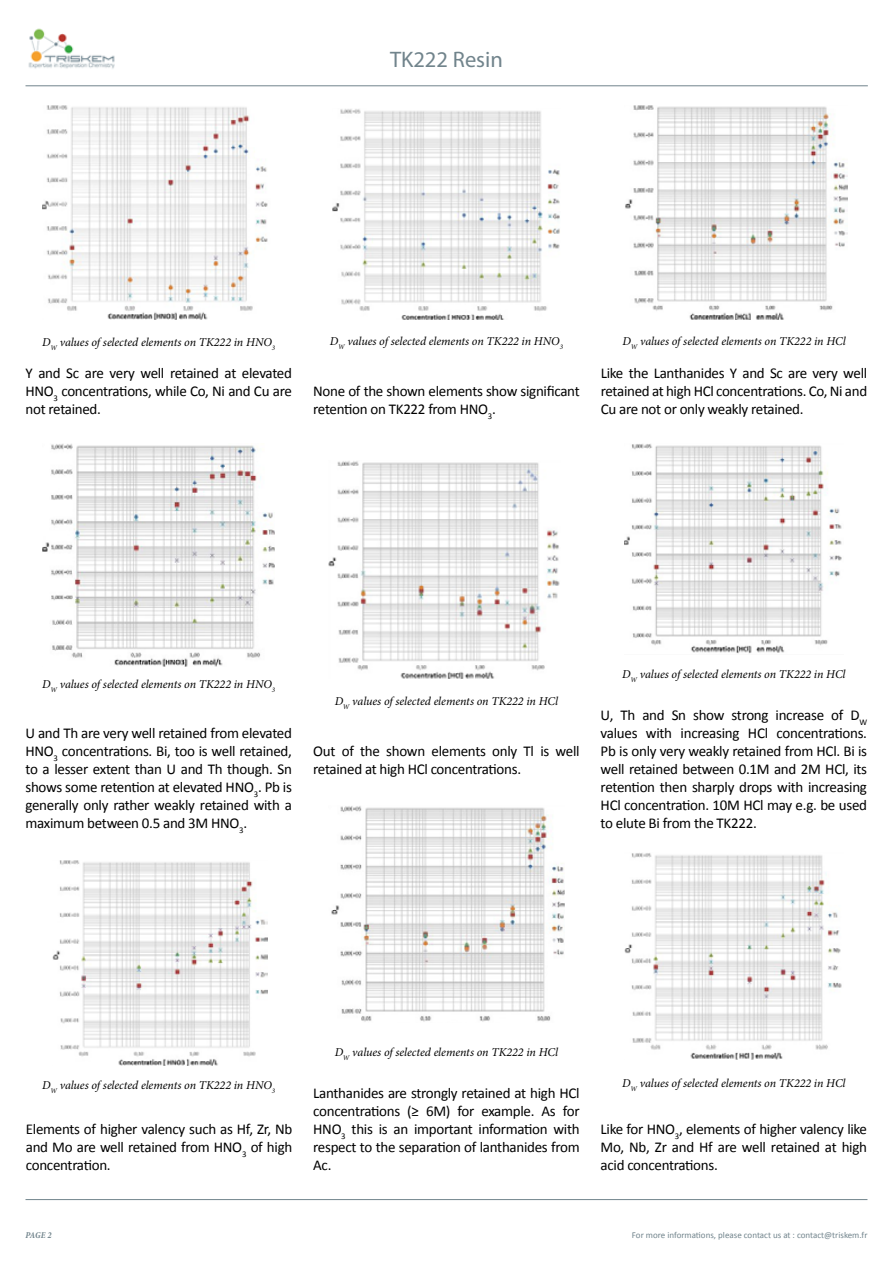
<style>
.page{position:relative;width:893px;height:1263px;background:#fff}
.page>*{position:absolute;margin:0;border:0;box-sizing:border-box;transform-origin:0 0}
.t1{font:22.5px "Myriad Pro";color:#71848c}
.t2{font:15px/18px "Calibri";letter-spacing:-.02em;color:#000;text-align:justify}
.t3{font:italic 12px "Minion Pro";letter-spacing:-.005em;color:#000}
.t4{font:9px "Calibri";color:#71848c}
.t5{font:italic 700 condensed 9px "Minion Pro";color:#71848c}
</style>
<div class="page">
<img style="left:43px;top:105px;width:225px;height:215px">
<img style="left:43px;top:444px;width:232px;height:223px">
<img style="left:52px;top:860px;width:215px;height:206px">
<img style="left:333px;top:109px;width:227px;height:211px">
<img style="left:328px;top:461px;width:232px;height:217px">
<img style="left:331px;top:806px;width:234px;height:216px">
<img style="left:625px;top:105px;width:222px;height:215px">
<img style="left:624px;top:444px;width:218px;height:210px">
<img style="left:624px;top:853px;width:218px;height:207px">
<img style="left:28px;top:28px;width:87px;height:41px">
<hr style="left:26px;top:85px;width:842px;height:1px;background:#71848c">
<hr style="left:26px;top:1199px;width:841px;height:1px;background:#71848c">
<h1 class="t1" style="left:390px;top:46px;width:114px">TK222 Resin</h1>
<p class="t3" style="left:42px;top:334px;width:234px">D<sub>W</sub> values of selected elements on TK222 in HNO<sub>3</sub></p>
<p class="t3" style="left:330px;top:333px;width:234px">D<sub>W</sub> values of selected elements on TK222 in HNO<sub>3</sub></p>
<p class="t2" style="left:26px;top:363px;width:268px">Y and Sc are very well retained at elevated HNO<sub>3</sub> concentrations, while Co, Ni and Cu are not retained.</p>
<p class="t2" style="left:313px;top:381px;width:268px">None of the shown elements show significant retention on TK222 from HNO<sub>3</sub>.</p>
<p class="t3" style="left:623px;top:333px;width:225px">D<sub>W</sub> values of selected elements on TK222 in HCl</p>
<p class="t2" style="left:601px;top:363px;width:268px">Like the Lanthanides Y and Sc are very well retained at high HCl concentrations. Co, Ni and Cu are not or only weakly retained.</p>
<p class="t3" style="left:42px;top:676px;width:234px">D<sub>W</sub> values of selected elements on TK222 in HNO<sub>3</sub></p>
<p class="t2" style="left:26px;top:723px;width:268px">U and Th are very well retained from elevated HNO<sub>3</sub> concentrations. Bi, too is well retained, to a lesser extent than U and Th though. Sn shows some retention at elevated HNO<sub>3</sub>. Pb is generally only rather weakly retained with a maximum between 0.5 and 3M HNO<sub>3</sub>.</p>
<p class="t3" style="left:335px;top:693px;width:225px">D<sub>W</sub> values of selected elements on TK222 in HCl</p>
<p class="t2" style="left:313px;top:741px;width:268px">Out of the shown elements only Tl is well retained at high HCl concentrations.</p>
<p class="t3" style="left:622px;top:666px;width:225px">D<sub>W</sub> values of selected elements on TK222 in HCl</p>
<p class="t2" style="left:601px;top:705px;width:268px">U, Th and Sn show strong increase of D<sub>W </sub>values with increasing HCl concentrations.<br>Pb is only very weakly retained from HCl. Bi is well retained between 0.1M and 2M HCl, its retention then sharply drops with increasing HCl concentration. 10M HCl may e.g. be used to elute Bi from the TK222.</p>
<p class="t3" style="left:42px;top:1077px;width:234px">D<sub>W</sub> values of selected elements on TK222 in HNO<sub>3</sub></p>
<p class="t2" style="left:26px;top:1119px;width:268px">Elements of higher valency such as Hf, Zr, Nb and Mo are well retained from HNO<sub>3</sub> of high concentration.</p>
<p class="t3" style="left:335px;top:1044px;width:225px">D<sub>W</sub> values of selected elements on TK222 in HCl</p>
<p class="t2" style="left:313px;top:1083px;width:268px">Lanthanides are strongly retained at high HCl concentrations (≥ 6M) for example. As for HNO<sub>3</sub> this is an important information with respect to the separation of lanthanides from Ac.</p>
<p class="t3" style="left:622px;top:1075px;width:225px">D<sub>W</sub> values of selected elements on TK222 in HCl</p>
<p class="t2" style="left:601px;top:1119px;width:268px">Like for HNO<sub>3</sub>, elements of higher valency like Mo, Nb, Zr and Hf are well retained at high acid concentrations.</p>
<p class="t5" style="left:26px;top:1228px;width:28px">PAGE 2</p>
<p class="t4" style="left:632px;top:1229px;width:237px">For more informations, please contact us at : contact@triskem.fr</p>
</div>
